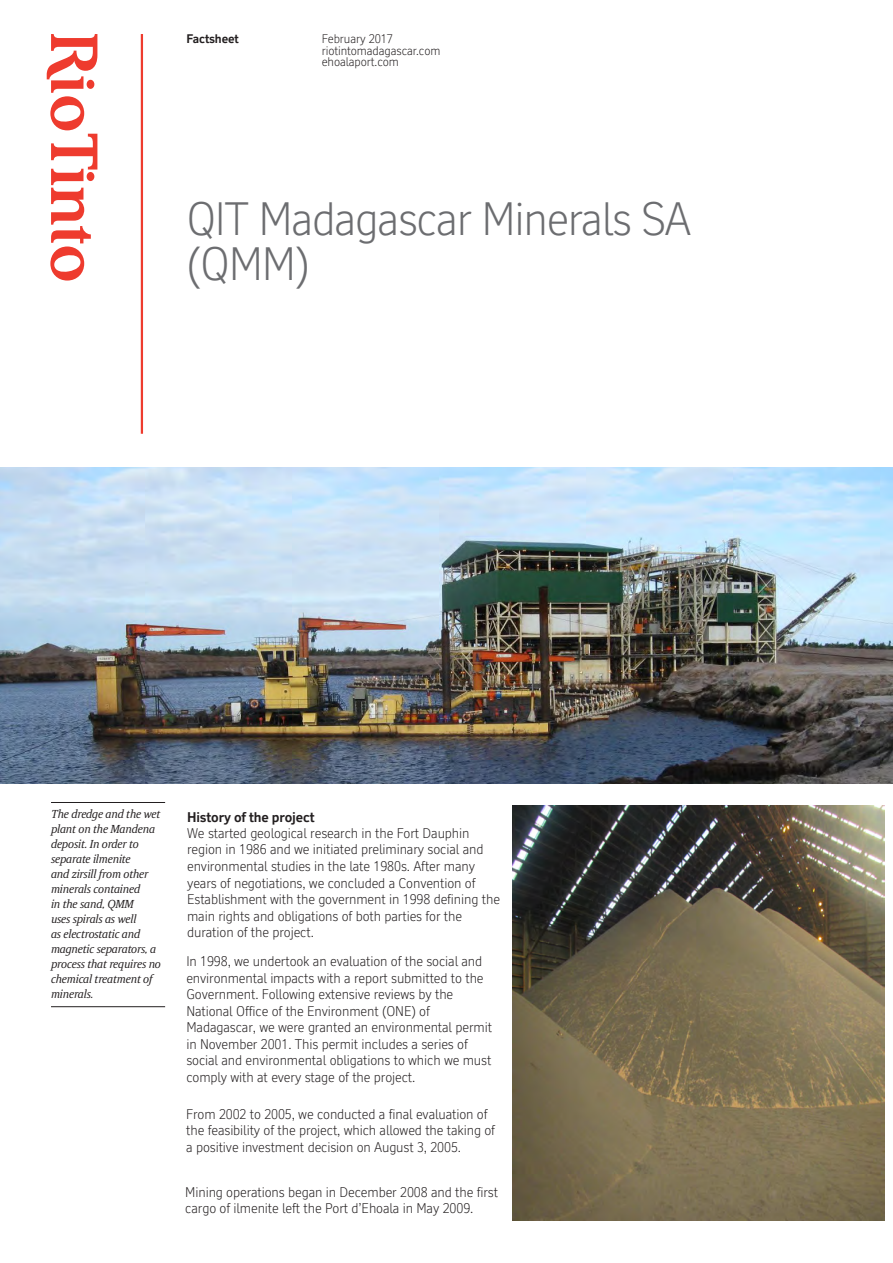
<style>
.page{position:relative;width:893px;height:1263px;background:#fff}
.page>*{position:absolute;margin:0;border:0;box-sizing:border-box;transform-origin:0 0}
.Headline{font:300 45px/45px "RT Vickerman";letter-spacing:-.03em;color:#6c6d70}
.Heading{font:300 13.5px/16.5px "RT Vickerman";letter-spacing:-.01em;color:#231f20}
.t1{font:italic 12px/15px "RT Albanese";letter-spacing:-.01em;color:#231f20}
.t2{font:300 12px/11.9px "RT Vickerman";letter-spacing:-.01em;color:#231f20}
.t3{font:700 12px "RT Vickerman";letter-spacing:-.01em;color:#231f20}
.s1{font-weight:700}
</style>
<div class="page">
<svg style="left:47px;top:34px;width:50px;height:247px"></svg>
<div style="left:87px;top:80px;width:7px;height:9px;background:#ee3b2e;border-radius:50%"></div>
<hr style="left:141px;top:34px;width:2px;height:400px;background:#ee3b2e">
<img style="left:0;top:468px;width:893px;height:315px">
<hr style="left:51px;top:802px;width:114px;height:1px;background:#231f20">
<hr style="left:51px;top:1006px;width:114px;height:1px;background:#231f20">
<img style="left:512px;top:806px;width:373px;height:415px">
<p class="t3" style="left:186px;top:31px;width:54px">Factsheet</p>
<p class="t2" style="left:322px;top:33px;width:120px">February 2017 riotintomadagascar.com ehoalaport.com</p>
<p class="Headline" style="left:186px;top:196px;width:507px">QIT Madagascar Minerals SA (QMM)</p>
<p class="t1" style="left:51px;top:806px;width:111px">The dredge and the wet plant on the Mandena deposit. In order to separate ilmenite<br>and zirsill from other minerals contained<br>in the sand, QMM<br>uses spirals as well<br>as electrostatic and magnetic separators, a process that requires no chemical treatment of minerals.</p>
<p class="Heading" style="left:187px;top:809px;width:314px"><span class="s1">History of the project<br></span>We started geological research in the Fort Dauphin region in 1986 and we initiated preliminary social and environmental studies in the late 1980s. After many years of negotiations, we concluded a Convention of Establishment with the government in 1998 defining the main rights and obligations of both parties for the duration of the project.</p>
<p class="Heading" style="left:186px;top:953px;width:307px">In 1998, we undertook an evaluation of the social and environmental impacts with a report submitted to the Government. Following extensive reviews by the National Office of the Environment (ONE) of Madagascar, we were granted an environmental permit in November 2001. This permit includes a series of social and environmental obligations to which we must comply with at every stage of the project.</p>
<p class="Heading" style="left:186px;top:1105px;width:310px">From 2002 to 2005, we conducted a final evaluation of the feasibility of the project, which allowed the taking of a positive investment decision on August 3, 2005.</p>
<p class="Heading" style="left:185px;top:1183px;width:314px">Mining operations began in December 2008 and the first cargo of ilmenite left the Port d’Ehoala in May 2009.</p>
</div>
